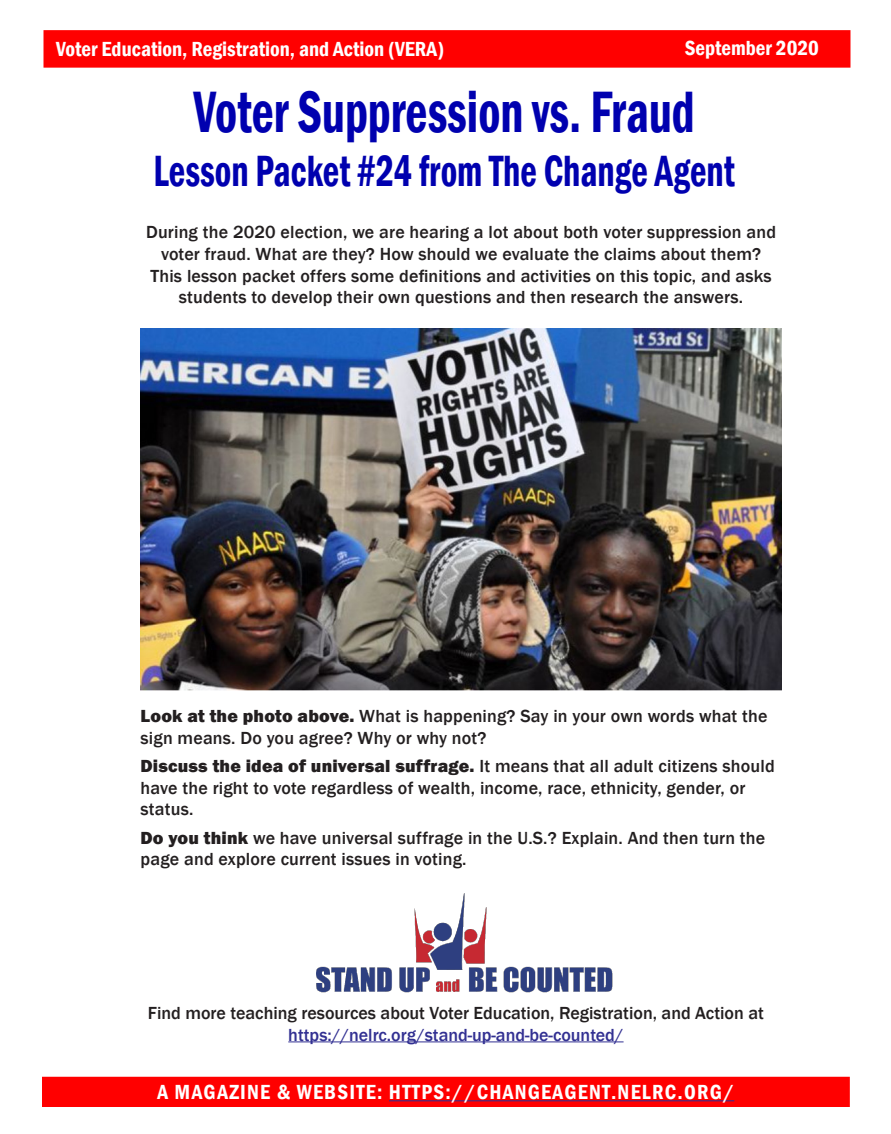
<style>
.page{position:relative;width:891px;height:1134px;background:#fff}
.page>*{position:absolute;margin:0;border:0;box-sizing:border-box;transform-origin:0 0}
.t1{font:600 condensed 60px "Franklin Gothic";color:#0000af;scale:.8 1}
.t2{font:600 condensed 45px "Franklin Gothic";color:#0000af;scale:.8 1}
.t3{font:600 condensed 21px "Franklin Gothic";color:#fff}
.t4{font:600 condensed 21px "Franklin Gothic";letter-spacing:.06em;color:#fff}
.Box_Text{font:500 18px/21.6px "Franklin Gothic";letter-spacing:.01em;color:#231f20}
.s1{font-weight:800}
.s2{color:#323092}
</style>
<div class="page">
<div style="left:43px;top:1078px;width:806px;height:28px;background:#f00"></div>
<hr style="left:389px;top:1100px;width:345px;height:1px;background:#323092">
<div style="left:42px;top:1077px;width:808px;height:30px;border:2px solid #f00"></div>
<div style="left:44px;top:30px;width:806px;height:38px;background:#f00"></div>
<img style="left:317px;top:893px;width:295px;height:99px">
<hr style="left:288px;top:1041px;width:336px;height:1px;background:#323092">
<img style="left:141px;top:328px;width:641px;height:362px">
<p class="t3" style="left:733px;top:32px;width:100px">March 2020</p>
<p class="t3" style="left:56px;top:35px;width:390px">Voter Education, Registration, and Action (VERA)</p>
<p class="t3" style="left:685px;top:34px;width:136px">September 2020</p>
<p class="t1" style="left:194px;top:72px;width:628px">Voter Suppression vs. Fraud</p>
<p class="t2" style="left:154px;top:141px;width:728px">Lesson Packet #24 from The Change Agent</p>
<p class="Box_Text" style="left:146px;top:222px;width:631px;text-align:center">During the 2020 election, we are hearing a lot about both voter suppression and voter fraud. What are they? How should we evaluate the claims about them?<br>This lesson packet offers some definitions and activities on this topic, and asks students to develop their own questions and then research the answers.</p>
<p class="Box_Text" style="left:141px;top:706px;width:629px"><span class="s1">Look at the photo above.</span> What is happening? Say in your own words what the sign means. Do you agree? Why or why not?</p>
<p class="Box_Text" style="left:141px;top:756px;width:636px"><span class="s1">Discuss the idea of universal suffrage.</span> It means that all adult citizens should have the right to vote regardless of wealth, income, race, ethnicity, gender, or status.</p>
<p class="Box_Text" style="left:141px;top:827px;width:626px"><span class="s1">Do you think</span> we have universal suffrage in the U.S.? Explain. And then turn the page and explore current issues in voting.</p>
<p class="Box_Text" style="left:148px;top:1002px;width:617px;text-align:center">Find more teaching resources about Voter Education, Registration, and Action at <span class="s2">https://nelrc.org/stand-up-and-be-counted/</span></p>
<p class="t4" style="left:158px;top:1078px;width:578px">A MAGAZINE &amp; WEBSITE: HTTPS://CHANGEAGENT.NELRC.ORG/</p>
</div>
